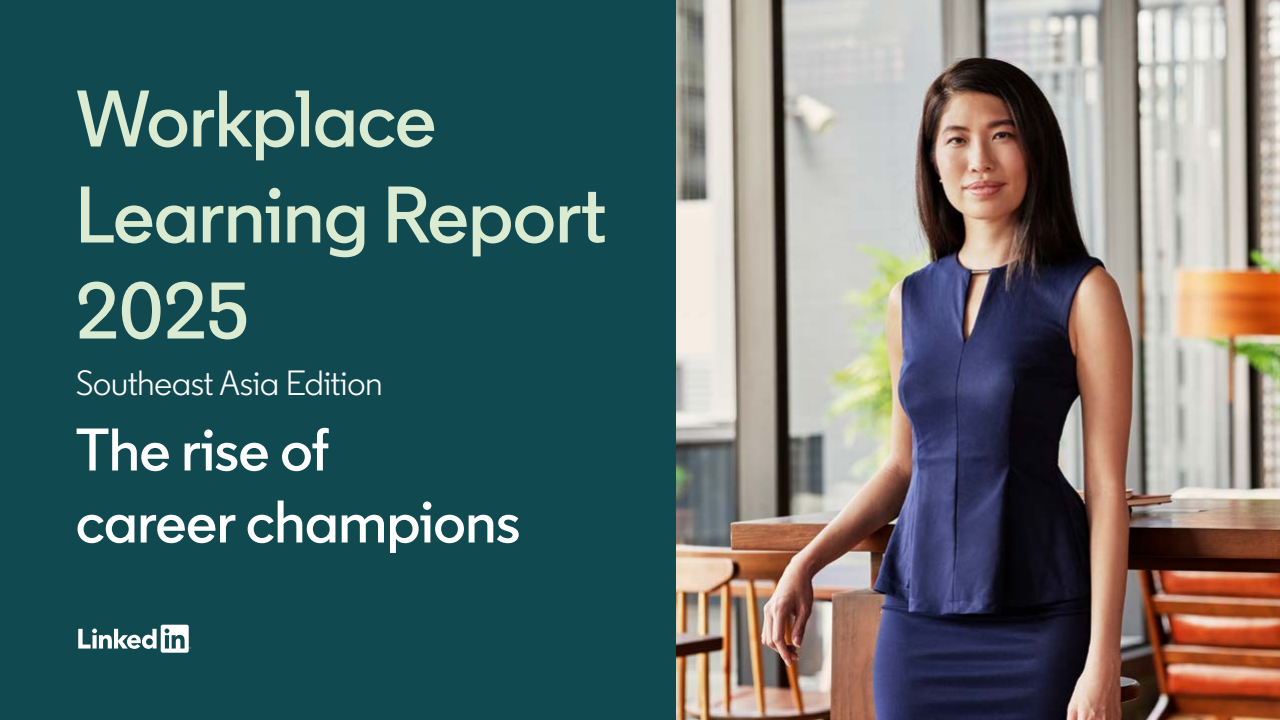
<style>
.page{position:relative;width:1280px;height:720px;background:#114951}
.page>*{position:absolute;margin:0;border:0;box-sizing:border-box;transform-origin:0 0}
.t1{font:600 80px/96px "Community";color:#daebd1}
.t2{font:600 60px/72px "Community";color:#fff}
.t3{font:35px "Community";color:#fff}
</style>
<div class="page">
<img style="left:676px;top:0;width:604px;height:720px">
<svg style="left:78px;top:625px;width:113px;height:28px"></svg>
<p class="t1" style="left:76px;top:70px;width:531px">Workplace<br>Learning Report<br>2025</p>
<p class="t3" style="left:76px;top:362px;width:308px">Southeast Asia Edition</p>
<p class="t2" style="left:76px;top:413px;width:446px">The rise of<br>career champions</p>
</div>
